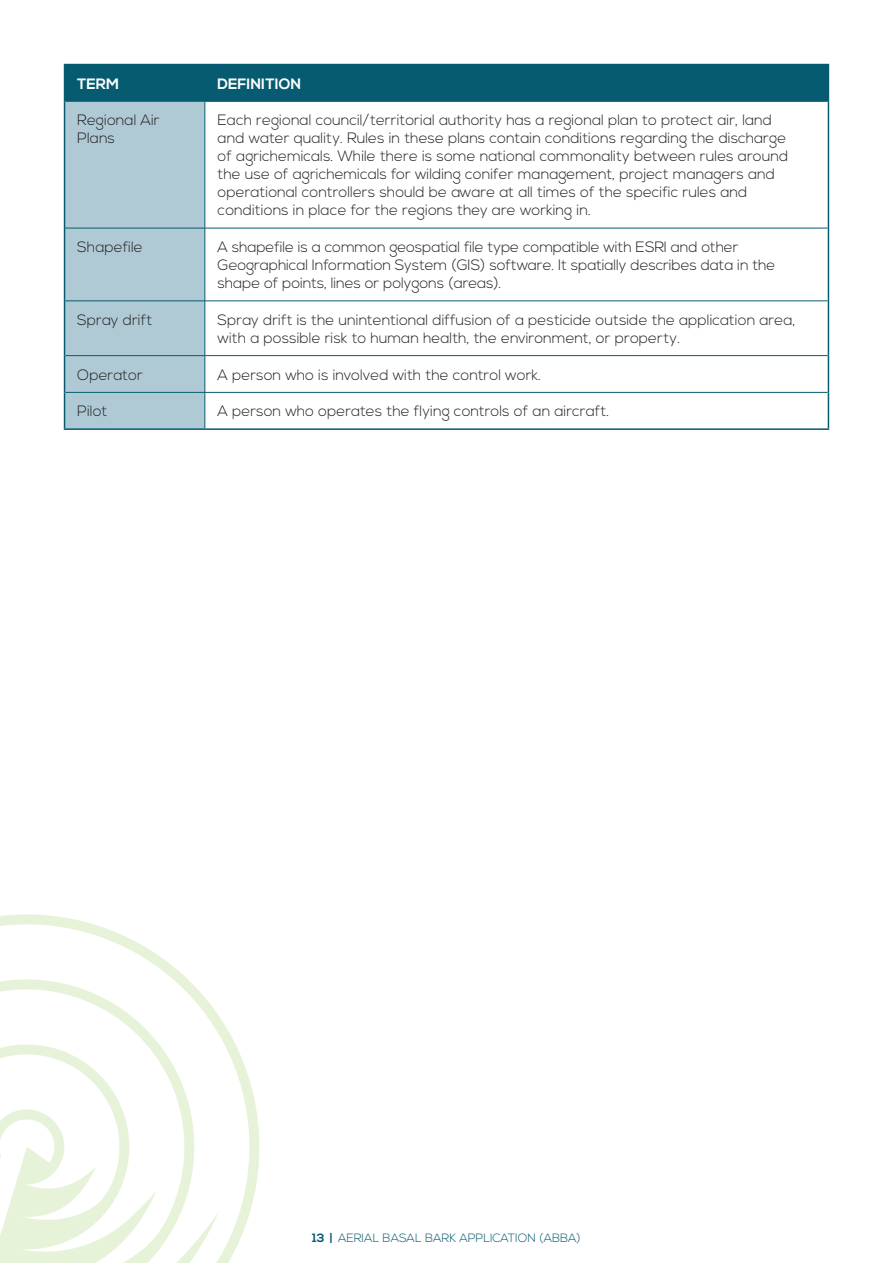
<style>
.page{position:relative;width:893px;height:1263px;background:#fff}
.page>*{position:absolute;margin:0;border:0;box-sizing:border-box;transform-origin:0 0}
.t1{font:300 15px/18px "Nexa";color:#231f20}
.t2{font:700 15px "Nexa";color:#fff}
.t3{font:300 12px "Nexa";color:#065b70}
.s1{font-weight:700}
</style>
<div class="page">
<svg style="left:0;top:914px;width:260px;height:349px"></svg>
<div style="left:65px;top:65px;width:763px;height:36px;background:#065b70"></div>
<div style="left:65px;top:102px;width:140px;height:326px;background:#afcad5"></div>
<hr style="left:205px;top:65px;width:1px;height:36px;background:#065b70">
<hr style="left:65px;top:101px;width:140px;height:1px;background:#065b70">
<hr style="left:205px;top:101px;width:623px;height:1px;background:#065b70">
<hr style="left:205px;top:101px;width:1px;height:127px;background:#065b70">
<hr style="left:65px;top:228px;width:140px;height:1px;background:#065b70">
<hr style="left:205px;top:228px;width:623px;height:1px;background:#065b70">
<hr style="left:205px;top:228px;width:1px;height:73px;background:#065b70">
<hr style="left:65px;top:301px;width:140px;height:1px;background:#065b70">
<hr style="left:205px;top:301px;width:623px;height:1px;background:#065b70">
<hr style="left:205px;top:301px;width:1px;height:54px;background:#065b70">
<hr style="left:65px;top:355px;width:140px;height:1px;background:#065b70">
<hr style="left:205px;top:355px;width:623px;height:1px;background:#065b70">
<hr style="left:205px;top:356px;width:1px;height:36px;background:#065b70">
<hr style="left:65px;top:392px;width:140px;height:1px;background:#065b70">
<hr style="left:205px;top:392px;width:623px;height:1px;background:#065b70">
<hr style="left:205px;top:393px;width:1px;height:35px;background:#065b70">
<hr style="left:64px;top:64px;width:141px;height:1px;background:#065b70">
<hr style="left:64px;top:65px;width:1px;height:36px;background:#065b70">
<hr style="left:205px;top:64px;width:624px;height:1px;background:#065b70">
<hr style="left:828px;top:65px;width:1px;height:36px;background:#065b70">
<hr style="left:64px;top:101px;width:1px;height:127px;background:#065b70">
<hr style="left:828px;top:101px;width:1px;height:127px;background:#065b70">
<hr style="left:64px;top:228px;width:1px;height:73px;background:#065b70">
<hr style="left:828px;top:228px;width:1px;height:73px;background:#065b70">
<hr style="left:64px;top:301px;width:1px;height:55px;background:#065b70">
<hr style="left:828px;top:301px;width:1px;height:55px;background:#065b70">
<hr style="left:64px;top:356px;width:1px;height:36px;background:#065b70">
<hr style="left:828px;top:356px;width:1px;height:36px;background:#065b70">
<hr style="left:64px;top:392px;width:1px;height:36px;background:#065b70">
<hr style="left:828px;top:392px;width:1px;height:36px;background:#065b70">
<hr style="left:64px;top:428px;width:141px;height:2px;background:#065b70">
<hr style="left:205px;top:428px;width:624px;height:2px;background:#065b70">
<p class="t2" style="left:77px;top:75px;width:43px">TERM</p>
<p class="t2" style="left:218px;top:75px;width:85px">DEFINITION</p>
<p class="t1" style="left:77px;top:112px;width:84px">Regional Air<br>Plans</p>
<p class="t1" style="left:218px;top:112px;width:572px">Each regional council/territorial authority has a regional plan to protect air, land and water quality. Rules in these plans contain conditions regarding the discharge of agrichemicals. While there is some national commonality between rules around the use of agrichemicals for wilding conifer management, project managers and operational controllers should be aware at all times of the specific rules and conditions in place for the regions they are working in.</p>
<p class="t1" style="left:77px;top:239px;width:67px">Shapefile</p>
<p class="t1" style="left:218px;top:239px;width:559px">A shapefile is a common geospatial file type compatible with ESRI and other<br>Geographical Information System (GIS) software. It spatially describes data in the shape of points, lines or polygons (areas).</p>
<p class="t1" style="left:77px;top:311px;width:77px">Spray drift</p>
<p class="t1" style="left:218px;top:311px;width:579px">Spray drift is the unintentional diffusion of a pesticide outside the application area, with a possible risk to human health, the environment, or property.</p>
<p class="t1" style="left:77px;top:366px;width:67px">Operator</p>
<p class="t1" style="left:218px;top:366px;width:325px">A person who is involved with the control work.</p>
<p class="t1" style="left:77px;top:403px;width:32px">Pilot</p>
<p class="t1" style="left:218px;top:403px;width:393px">A person who operates the flying controls of an aircraft.</p>
<p class="t3" style="left:312px;top:1231px;width:270px"><span class="s1">13 |</span> AERIAL BASAL BARK APPLICATION (ABBA)</p>
</div>
